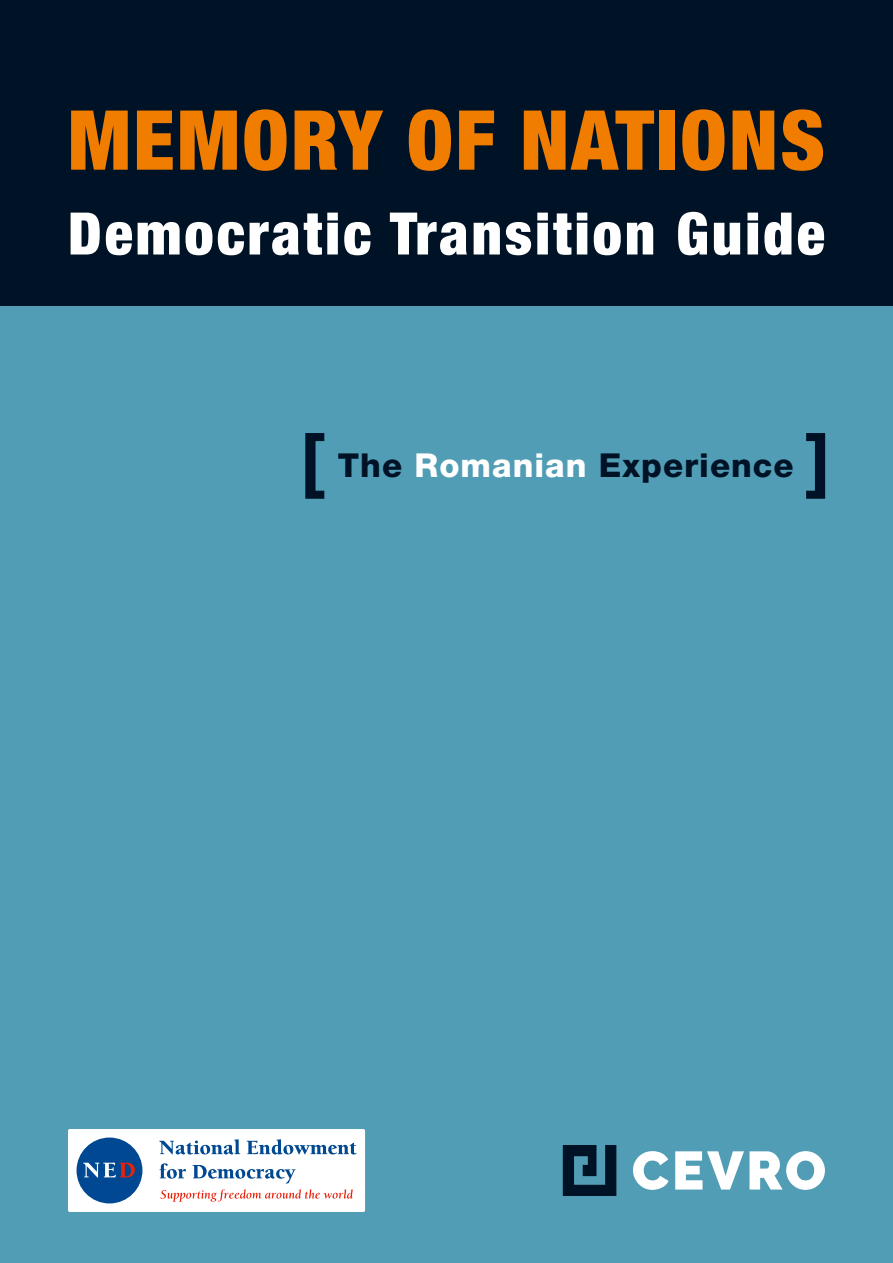
<style>
.page{position:relative;width:893px;height:1263px;background:#fff}
.page>*{position:absolute;margin:0;border:0;box-sizing:border-box;transform-origin:0 0}
.t1{font:900 condensed 82.8px "Helvetica Neue LT Pro";letter-spacing:.03em;color:#f17d00}
.t2{font:900 condensed 58.65px "Helvetica Neue LT Pro";letter-spacing:.05em;color:#fff}
.t3{font:800 33px "Helvetica Neue LT Pro";letter-spacing:.03em;color:#001225}
.s1{font-weight:700;font-size:72px}
.s2{color:#fff}
</style>
<div class="page">
<div style="left:0;top:306px;width:893px;height:957px;background:#529db6"></div>
<div style="left:0;top:0;width:893px;height:306px;background:#001225"></div>
<svg style="left:633px;top:1151px;width:36px;height:39px"></svg>
<svg style="left:675px;top:1151px;width:150px;height:39px"></svg>
<svg style="left:563px;top:1145px;width:53px;height:51px"></svg>
<div style="left:68px;top:1129px;width:297px;height:83px;background:#fff;border-radius:2px"></div>
<div style="left:77px;top:1137px;width:65px;height:66px;background:#004992;border-radius:50%"></div>
<svg style="left:83px;top:1163px;width:52px;height:14px"></svg>
<svg style="left:159px;top:1139px;width:81px;height:15px"></svg>
<svg style="left:247px;top:1139px;width:110px;height:15px"></svg>
<svg style="left:160px;top:1163px;width:26px;height:16px"></svg>
<svg style="left:193px;top:1165px;width:103px;height:18px"></svg>
<svg style="left:160px;top:1189px;width:193px;height:13px"></svg>
<h1 class="t1" style="left:68px;top:91px;width:758px">MEMORY OF NATIONS</h1>
<p class="t2" style="left:68px;top:199px;width:758px">Democratic Transition Guide</p>
<p class="t3" style="left:300px;top:445px;width:531px"><span class="s1">[</span> The <span class="s2">Romanian</span> Experience <span class="s1">]</span></p>
</div>
